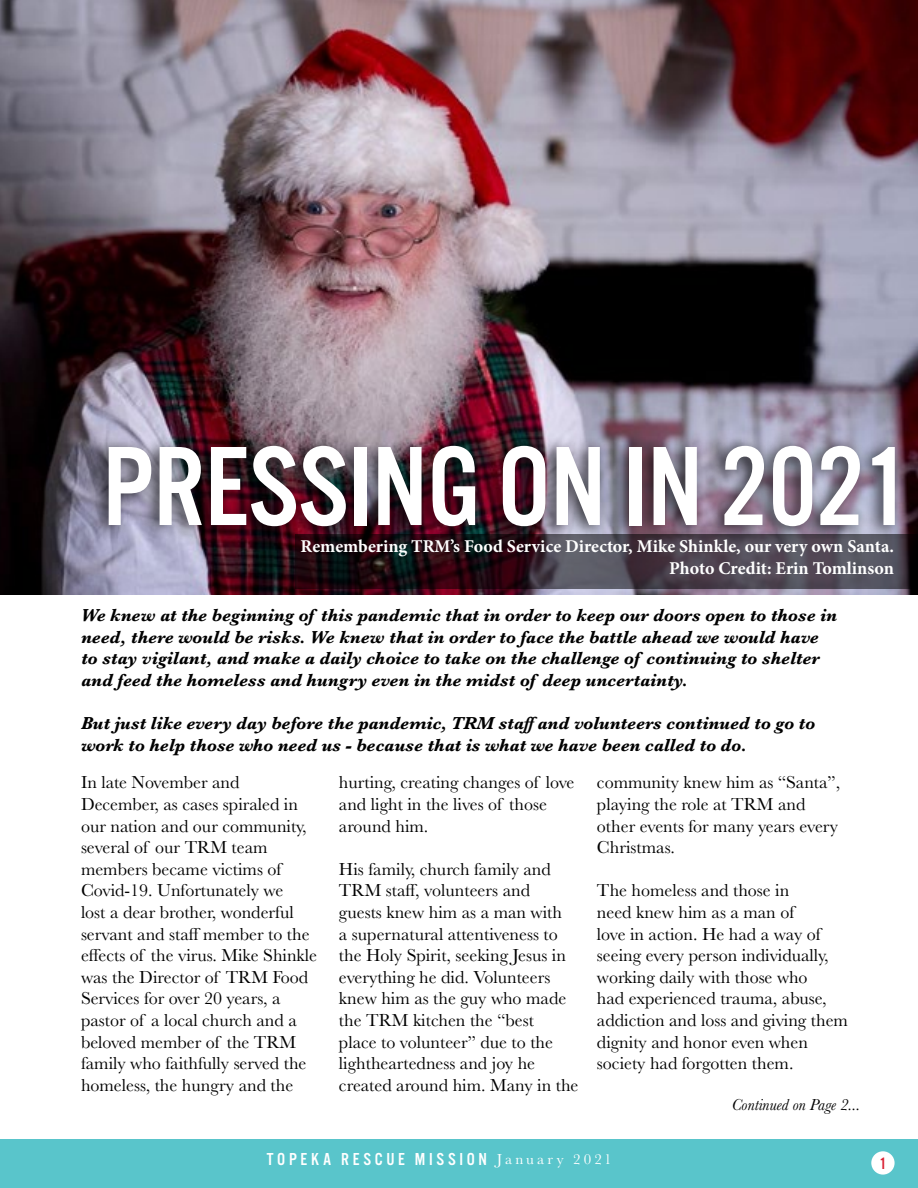
<style>
.page{position:relative;width:918px;height:1188px;background:#fff}
.page>*{position:absolute;margin:0;border:0;box-sizing:border-box;transform-origin:0 0}
.t1{font:117px "Alternate Got No 3 D";color:#fff}
.t2{font:18px/21.6px "Baskerville";color:#000}
.t3{font:italic 700 18px/21.6px "Baskerville";color:#000}
.t4{font:700 18px/21.6px "Minion Pro";color:#fff;text-align:right}
.t5{font:18px "Alternate Got No 3 D";letter-spacing:.21em;color:#fff}
.t6{font:17.25px "Alternate Got No 3 D";color:#da2032}
.t7{font:italic 16.5px "Baskerville";color:#000}
.s1{font-family:"Baskerville";font-size:15px}
</style>
<div class="page">
<div style="left:0;top:1140px;width:918px;height:48px;background:#59c5cb"></div>
<div style="left:871px;top:1151px;width:24px;height:24px;background:#fff;border-radius:50%"></div>
<img style="left:0;top:0;width:918px;height:595px">
<div style="left:89px;top:435px;width:814px;height:108px;background:#000;opacity:.75"></div>
<svg style="left:296px;top:534px;width:622px;height:55px;background:#3b2f39"></svg>
<h1 class="t1" style="left:103px;top:426px;width:809px">PRESSING ON IN 2021</h1>
<p class="t4" style="left:301px;top:536px;width:595px">Remembering TRM’s Food Service Director, Mike Shinkle, our very own Santa.<br>Photo Credit: Erin Tomlinson</p>
<p class="t3" style="left:81px;top:605px;width:757px">We knew at the beginning of this pandemic that in order to keep our doors open to those in need, there would be risks. We knew that in order to face the battle ahead we would have to stay vigilant, and make a daily choice to take on the challenge of continuing to shelter and feed the homeless and hungry even in the midst of deep uncertainty.</p>
<p class="t3" style="left:81px;top:713px;width:736px">But just like every day before the pandemic, TRM staffand volunteers continued to go to work to help those who need us - because that is what we have been called to do.</p>
<p class="t2" style="left:81px;top:772px;width:238px">In late November and<br>December, as cases spiraled in our nation and our community, several of our TRM team members became victims of<br>Covid-19. Unfortunately we<br>lost a dear brother, wonderful servant and staff member to the effects of the virus. Mike Shinkle was the Director of TRM Food<br>Services for over 20 years, a pastor of a local church and a beloved member of the TRM family who faithfully served the homeless, the hungry and the</p>
<p class="t2" style="left:339px;top:772px;width:237px">hurting, creating changes of love and light in the lives of those around him.</p>
<p class="t2" style="left:597px;top:772px;width:245px">community knew him as “Santa”, playing the role at TRM and other events for many years every<br>Christmas.</p>
<p class="t2" style="left:597px;top:880px;width:253px">The homeless and those in<br>need knew him as a man of<br>love in action. He had a way of seeing every person individually, working daily with those who<br>had experienced trauma, abuse, addiction and loss and giving them dignity and honor even when society had forgotten them.</p>
<p class="t2" style="left:339px;top:858px;width:241px">His family, church family and<br>TRM staff, volunteers and<br>guests knew him as a man with<br>a supernatural attentiveness to the Holy Spirit, seeking Jesus in everything he did. Volunteers knew him as the guy who made the TRM kitchen the “best<br>place to volunteer” due to the lightheartedness and joy he created around him. Many in the</p>
<p class="t7" style="left:732px;top:1094px;width:130px">Continued on Page 2...</p>
<p class="t5" style="left:267px;top:1150px;width:347px">TOPEKA RESCUE MISSION <span class="s1">January 2021</span></p>
<p class="t6" style="left:879px;top:1154px;width:9px">1</p>
</div>
